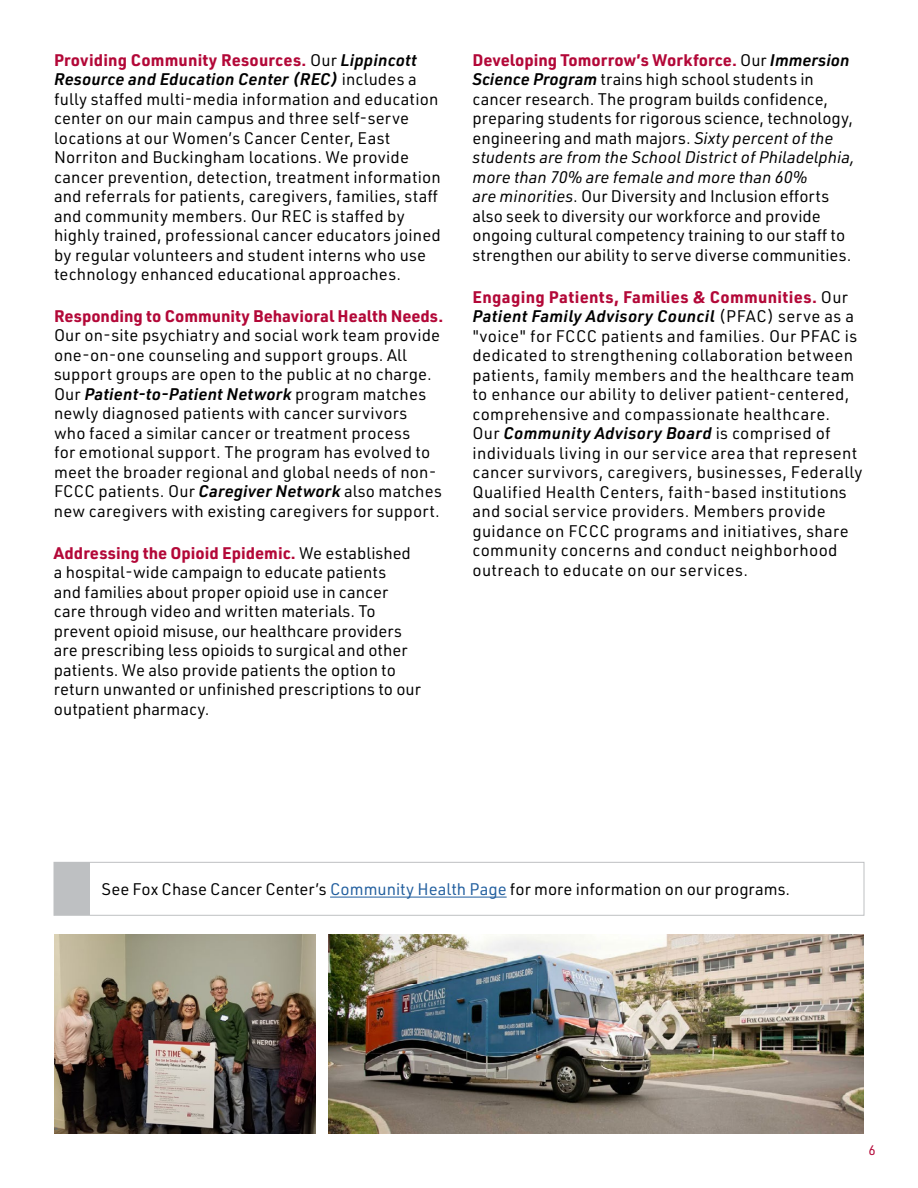
<style>
.page{position:relative;width:918px;height:1188px;background:#fff}
.page>*{position:absolute;margin:0;border:0;box-sizing:border-box;transform-origin:0 0}
.t1{font:16.5px/19.5px "URWDIN";letter-spacing:.01em;color:#000}
.t2{font:700 16.5px "URWDIN";color:#b30838}
.t3{font:13.5px "URWDIN";color:#b30838}
.s1{font-weight:700;color:#b30838}
.s2{font-weight:600;font-style:italic}
.s3{font-style:italic}
.s4{color:#215e9e}
</style>
<div class="page">
<div style="left:54px;top:862px;width:36px;height:53px;background:#bec0c2"></div>
<div style="left:54px;top:862px;width:810px;height:53px;border:1px solid #bec0c2"></div>
<img style="left:54px;top:934px;width:261px;height:200px">
<img style="left:328px;top:934px;width:536px;height:200px">
<hr style="left:330px;top:897px;width:177px;height:1px;background:#215e9e">
<p class="t1" style="left:54px;top:50px;width:388px"><span class="s1">Providing Community Resources.</span> Our <span class="s2">Lippincott Resource and Education Center (REC)</span> includes a fully staffed multi-media information and education center on our main campus and three self-serve locations at our Women’s Cancer Center, East Norriton and Buckingham locations. We provide cancer prevention, detection, treatment information and referrals for patients, caregivers, families, staff and community members. Our REC is staffed by highly trained, professional cancer educators joined by regular volunteers and student interns who use technology enhanced educational approaches.</p>
<p class="t2" style="left:54px;top:305px;width:388px">Responding to Community Behavioral Health Needs.</p>
<p class="t1" style="left:54px;top:325px;width:389px">Our on-site psychiatry and social work team provide one-on-one counseling and support groups. All support groups are open to the public at no charge.<br>Our <span class="s2">Patient-to-Patient Network</span> program matches newly diagnosed patients with cancer survivors who faced a similar cancer or treatment process<br>for emotional support. The program has evolved to meet the broader regional and global needs of non-FCCC patients. Our <span class="s2">Caregiver Network</span> also matches new caregivers with existing caregivers for support.</p>
<p class="t1" style="left:54px;top:543px;width:368px"><span class="s1">Addressing the Opioid Epidemic.</span> We established a hospital-wide campaign to educate patients<br>and families about proper opioid use in cancer care through video and written materials. To prevent opioid misuse, our healthcare providers are prescribing less opioids to surgical and other patients. We also provide patients the option to return unwanted or unfinished prescriptions to our outpatient pharmacy.</p>
<p class="t1" style="left:473px;top:50px;width:384px"><span class="s1">Developing Tomorrow’s Workforce.</span> Our <span class="s2">Immersion Science Program</span> trains high school students in cancer research. The program builds confidence, preparing students for rigorous science, technology, engineering and math majors. <span class="s3">Sixty percent of the students are from the School District of Philadelphia, more than 70% are female and more than 60%<br>are minorities</span>. Our Diversity and Inclusion efforts also seek to diversity our workforce and provide ongoing cultural competency training to our staff to strengthen our ability to serve diverse communities.</p>
<p class="t1" style="left:473px;top:286px;width:392px"><span class="s1">Engaging Patients, Families &amp; Communities.</span> Our <span class="s2">Patient Family Advisory Council</span> (PFAC) serve as a "voice" for FCCC patients and families. Our PFAC is dedicated to strengthening collaboration between patients, family members and the healthcare team to enhance our ability to deliver patient-centered, comprehensive and compassionate healthcare.<br>Our <span class="s2">Community Advisory Board</span> is comprised of individuals living in our service area that represent cancer survivors, caregivers, businesses, Federally Qualified Health Centers, faith-based institutions and social service providers. Members provide guidance on FCCC programs and initiatives, share community concerns and conduct neighborhood outreach to educate on our services.</p>
<p class="t1" style="left:102px;top:879px;width:687px">See Fox Chase Cancer Center’s <span class="s4">Community Health Page</span> for more information on our programs.</p>
<p class="t3" style="left:868px;top:1141px;width:9px">6</p>
</div>
